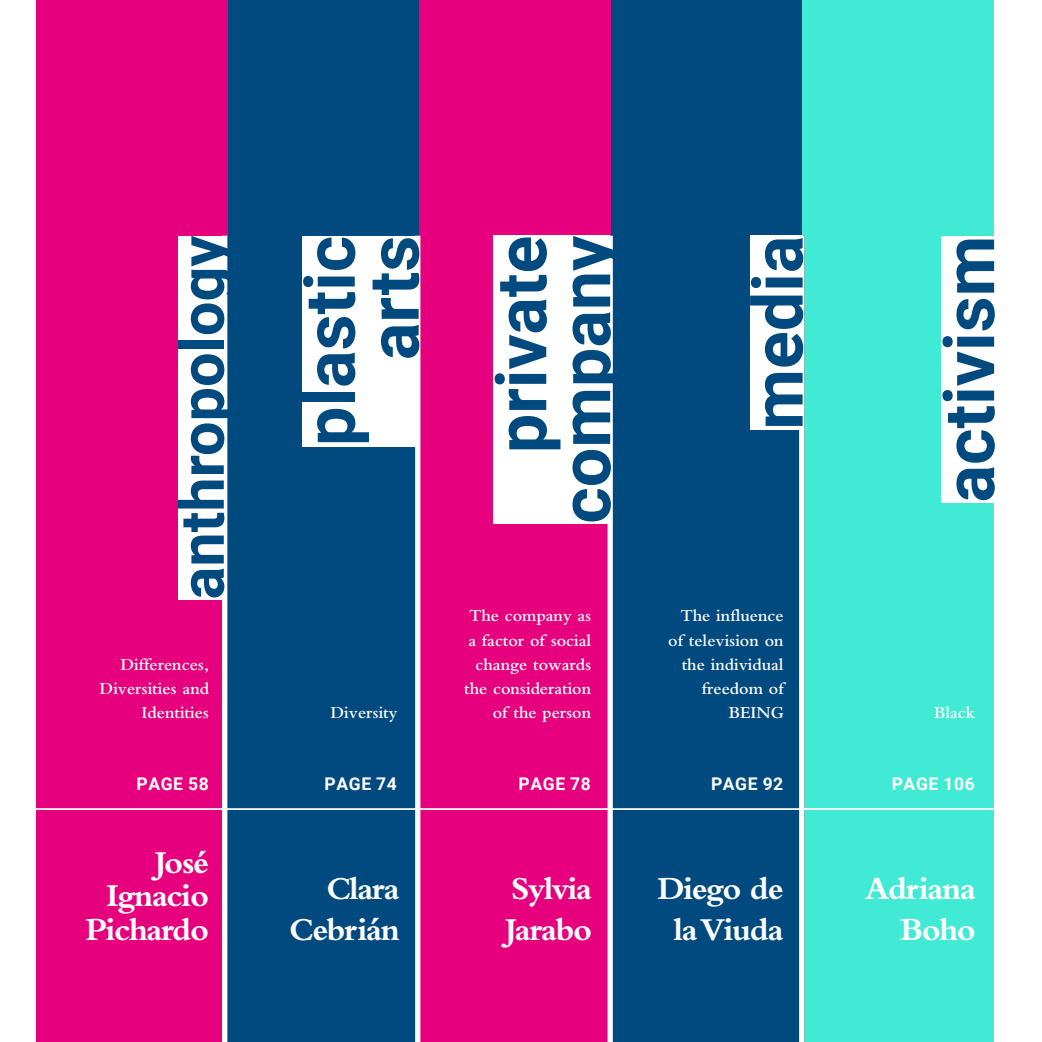
<style>
.page{position:relative;width:1042px;height:1042px;background:#fff}
.page>*{position:absolute;margin:0;border:0;box-sizing:border-box;transform-origin:0 0}
.t1{font:700 70px/63.9px "Roboto";color:#004a7f;text-align:right}
.t2{font:700 61.25px "Roboto";color:#004a7f}
.t3{font:700 33.25px/40.8px "Bembo Std";letter-spacing:-.04em;color:#fff;text-align:right}
.t4{font:600 17.5px/24.2px "Bembo Std";color:#fff;text-align:right}
.t5{font:700 17.5px "Roboto";letter-spacing:.035em;color:#fff}
</style>
<div class="page">
<div style="left:36px;top:0;width:192px;height:1042px;background:#e6007d"></div>
<div style="left:611px;top:0;width:191px;height:1042px;background:#004a7f"></div>
<div style="left:228px;top:0;width:191px;height:1042px;background:#004a7f"></div>
<div style="left:802px;top:0;width:192px;height:1042px;background:#41ead4"></div>
<div style="left:419px;top:0;width:192px;height:1042px;background:#e6007d"></div>
<div style="left:222px;top:236px;width:5px;height:806px;background:#fff"></div>
<div style="left:415px;top:236px;width:5px;height:806px;background:#fff"></div>
<div style="left:607px;top:236px;width:6px;height:806px;background:#fff"></div>
<div style="left:799px;top:236px;width:5px;height:806px;background:#fff"></div>
<div style="left:178px;top:236px;width:46px;height:363px;background:#fff"></div>
<div style="left:302px;top:236px;width:117px;height:210px;background:#fff"></div>
<div style="left:494px;top:236px;width:116px;height:288px;background:#fff"></div>
<div style="left:750px;top:236px;width:52px;height:194px;background:#fff"></div>
<div style="left:941px;top:236px;width:53px;height:266px;background:#fff"></div>
<hr style="left:0;top:808px;width:1042px;height:2px;background:#fff">
<p class="t2" style="left:159px;top:599px;width:365px;rotate:-90deg">anthropology</p>
<p class="t1" style="left:295px;top:446px;width:212px;rotate:-90deg">plastic arts</p>
<p class="t1" style="left:487px;top:524px;width:289px;rotate:-90deg">private company</p>
<p class="t1" style="left:743px;top:430px;width:195px;rotate:-90deg">media</p>
<p class="t1" style="left:934px;top:502px;width:268px;rotate:-90deg">activism</p>
<p class="t4" style="left:100px;top:652px;width:111px">Differences,<br>Diversities and<br>Identities</p>
<p class="t4" style="left:464px;top:604px;width:128px">The company as a factor of social change towards the consideration</p>
<p class="t4" style="left:330px;top:700px;width:68px">Diversity</p>
<p class="t4" style="left:493px;top:700px;width:100px">of the person</p>
<p class="t4" style="left:668px;top:604px;width:117px">The influence of television on the individual freedom of<br>BEING</p>
<p class="t4" style="left:934px;top:700px;width:43px">Black</p>
<p class="t5" style="left:136px;top:772px;width:74px">PAGE 58</p>
<p class="t5" style="left:325px;top:772px;width:74px">PAGE 74</p>
<p class="t5" style="left:518px;top:772px;width:74px">PAGE 78</p>
<p class="t5" style="left:711px;top:772px;width:74px">PAGE 92</p>
<p class="t5" style="left:891px;top:772px;width:84px">PAGE 106</p>
<p class="t3" style="left:85px;top:846px;width:125px;line-height:33.2px">José<br>Ignacio<br>Pichardo</p>
<p class="t3" style="left:289px;top:868px;width:112px">Clara<br>Cebrián</p>
<p class="t3" style="left:506px;top:868px;width:88px;text-align:left">Sylvia<br>Jarabo</p>
<p class="t3" style="left:657px;top:868px;width:128px;text-align:center">Diego de la Viuda</p>
<p class="t3" style="left:865px;top:868px;width:113px">Adriana<br>Boho</p>
</div>
